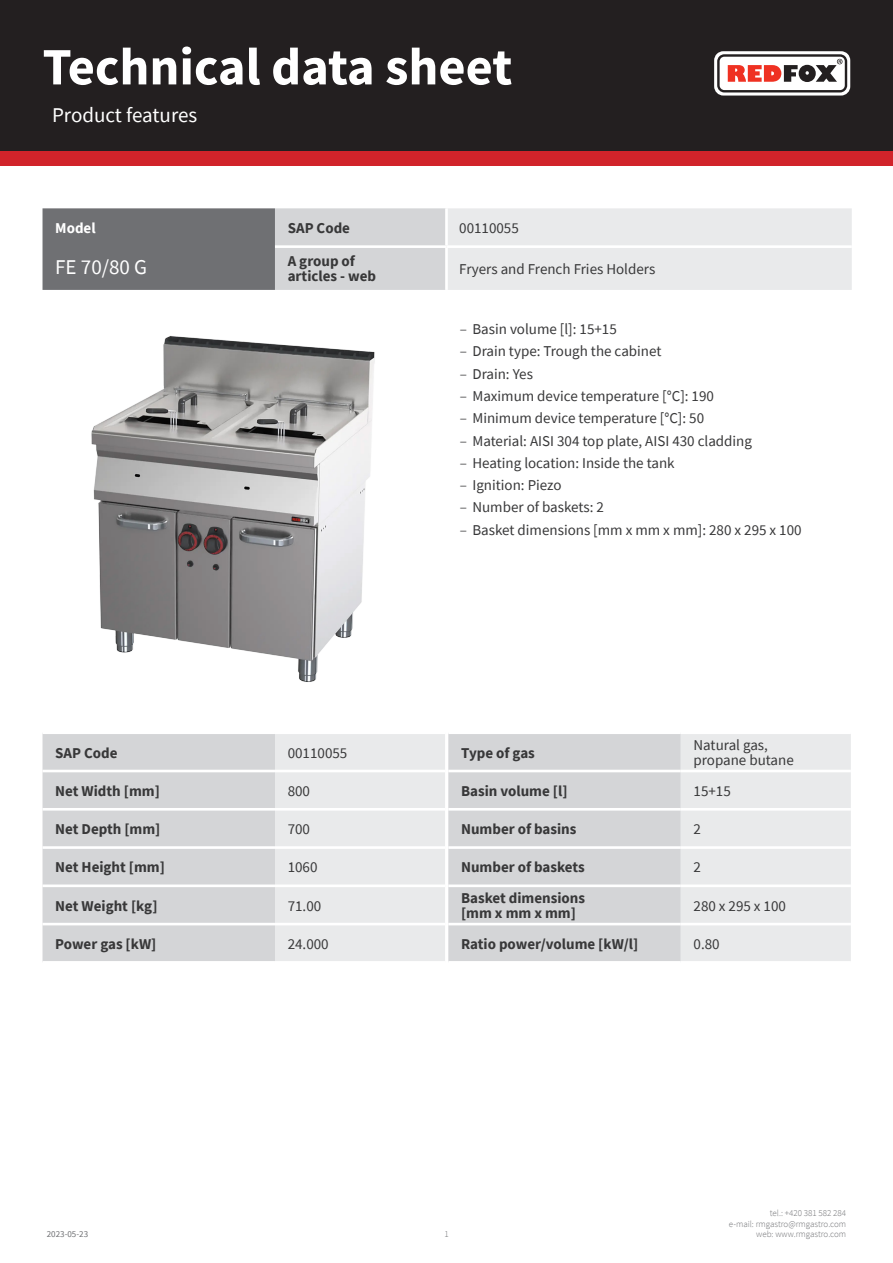
<style>
.page{position:relative;width:893px;height:1263px;background:#fff}
.page>*{position:absolute;margin:0;border:0;box-sizing:border-box;transform-origin:0 0}
.t1{font:700 52.5px "Source Sans Pro";color:#fff}
.kapitola{font:21px "Source Sans Pro";color:#fff}
.tabulka_-_headline{font:21px "Source Sans Pro";color:#fff}
.tabulka_-_text{font:15px/15px "Source Sans Pro";color:#383839}
.tabulka_-_text-2{font:700 15px/15px "Source Sans Pro";color:#383839}
.tabulka_-_text-3{font:700 15px "Source Sans Pro";color:#fff}
.t2{font:300 9px/10.8px "Source Sans Pro";color:#6f7073;text-align:right}
.t3{font:9px "Source Sans Pro";color:#6f7073}
.s1{font-weight:300}
</style>
<div class="page">
<div style="left:0;top:0;width:893px;height:166px;background:#d1232a"></div>
<div style="left:0;top:0;width:893px;height:151px;background:#231f20"></div>
<svg style="left:714px;top:51px;width:136px;height:45px"></svg>
<img style="left:91px;top:336px;width:284px;height:346px">
<div style="left:43px;top:734px;width:232px;height:227px;background:#d4d5d7"></div>
<div style="left:275px;top:734px;width:170px;height:227px;background:#e9eaeb"></div>
<hr style="left:43px;top:770px;width:232px;height:2px;background:#fff">
<hr style="left:275px;top:770px;width:170px;height:2px;background:#fff">
<hr style="left:43px;top:808px;width:232px;height:2px;background:#fff">
<hr style="left:275px;top:808px;width:170px;height:2px;background:#fff">
<hr style="left:43px;top:846px;width:232px;height:3px;background:#fff">
<hr style="left:275px;top:846px;width:170px;height:3px;background:#fff">
<hr style="left:43px;top:884px;width:232px;height:3px;background:#fff">
<hr style="left:275px;top:884px;width:170px;height:3px;background:#fff">
<hr style="left:43px;top:923px;width:232px;height:2px;background:#fff">
<hr style="left:275px;top:923px;width:170px;height:2px;background:#fff">
<div style="left:448px;top:734px;width:233px;height:227px;background:#d4d5d7"></div>
<div style="left:681px;top:734px;width:170px;height:227px;background:#e9eaeb"></div>
<hr style="left:448px;top:770px;width:233px;height:2px;background:#fff">
<hr style="left:681px;top:770px;width:170px;height:2px;background:#fff">
<hr style="left:448px;top:808px;width:233px;height:2px;background:#fff">
<hr style="left:681px;top:808px;width:170px;height:2px;background:#fff">
<hr style="left:448px;top:846px;width:233px;height:3px;background:#fff">
<hr style="left:681px;top:846px;width:170px;height:3px;background:#fff">
<hr style="left:448px;top:884px;width:233px;height:3px;background:#fff">
<hr style="left:681px;top:884px;width:170px;height:3px;background:#fff">
<hr style="left:448px;top:923px;width:233px;height:2px;background:#fff">
<hr style="left:681px;top:923px;width:170px;height:2px;background:#fff">
<svg style="left:43px;top:208px;width:809px;height:82px;background:#c0c1c3"></svg>
<hr style="left:445px;top:208px;width:3px;height:37px;background:#fff">
<hr style="left:275px;top:245px;width:171px;height:3px;background:#fff">
<hr style="left:446px;top:245px;width:406px;height:3px;background:#fff">
<hr style="left:445px;top:248px;width:3px;height:42px;background:#fff">
<h1 class="t1" style="left:43px;top:31px;width:471px">Technical data sheet</h1>
<p class="kapitola" style="left:52px;top:101px;width:147px">Product features</p>
<p class="tabulka_-_text-3" style="left:55px;top:218px;width:42px">Model</p>
<p class="tabulka_-_text-2" style="left:288px;top:220px;width:64px">SAP Code</p>
<p class="tabulka_-_text" style="left:459px;top:221px;width:61px">00110055</p>
<p class="tabulka_-_headline" style="left:55px;top:254px;width:93px">FE 70/80 G</p>
<p class="tabulka_-_text-2" style="left:288px;top:254px;width:90px">A group of articles - web</p>
<p class="tabulka_-_text" style="left:459px;top:261px;width:198px">Fryers and French Fries Holders</p>
<p class="tabulka_-_text-2" style="left:55px;top:745px;width:64px">SAP Code</p>
<p class="tabulka_-_text" style="left:288px;top:745px;width:61px">00110055</p>
<p class="tabulka_-_text-2" style="left:55px;top:783px;width:106px">Net Width [mm]</p>
<p class="tabulka_-_text" style="left:288px;top:783px;width:24px">800</p>
<p class="tabulka_-_text-2" style="left:55px;top:821px;width:107px">Net Depth [mm]</p>
<p class="tabulka_-_text" style="left:288px;top:821px;width:24px">700</p>
<p class="tabulka_-_text-2" style="left:55px;top:860px;width:111px">Net Height [mm]</p>
<p class="tabulka_-_text" style="left:288px;top:860px;width:31px">1060</p>
<p class="tabulka_-_text-2" style="left:55px;top:898px;width:104px">Net Weight [kg]</p>
<p class="tabulka_-_text" style="left:288px;top:898px;width:35px">71.00</p>
<p class="tabulka_-_text-2" style="left:55px;top:936px;width:103px">Power gas [kW]</p>
<p class="tabulka_-_text" style="left:288px;top:936px;width:43px">24.000</p>
<p class="tabulka_-_text" style="left:460px;top:322px;width:159px"><span class="s1">–</span> Basin volume [l]: 15+15</p>
<p class="tabulka_-_text" style="left:460px;top:344px;width:203px"><span class="s1">–</span> Drain type: Trough the cabinet</p>
<p class="tabulka_-_text" style="left:460px;top:366px;width:75px"><span class="s1">–</span> Drain: Yes</p>
<p class="tabulka_-_text" style="left:460px;top:388px;width:256px"><span class="s1">–</span> Maximum device temperature [°C]: 190</p>
<p class="tabulka_-_text" style="left:460px;top:411px;width:246px"><span class="s1">–</span> Minimum device temperature [°C]: 50</p>
<p class="tabulka_-_text" style="left:460px;top:433px;width:294px"><span class="s1">–</span> Material: AISI 304 top plate, AISI 430 cladding</p>
<p class="tabulka_-_text" style="left:460px;top:455px;width:216px"><span class="s1">–</span> Heating location: Inside the tank</p>
<p class="tabulka_-_text" style="left:460px;top:477px;width:103px"><span class="s1">–</span> Ignition: Piezo</p>
<p class="tabulka_-_text" style="left:460px;top:500px;width:146px"><span class="s1">–</span> Number of baskets: 2</p>
<p class="tabulka_-_text" style="left:460px;top:522px;width:343px"><span class="s1">–</span> Basket dimensions [mm x mm x mm]: 280 x 295 x 100</p>
<p class="tabulka_-_text-2" style="left:461px;top:745px;width:75px">Type of gas</p>
<p class="tabulka_-_text" style="left:693px;top:737px;width:102px">Natural gas, propane butane</p>
<p class="tabulka_-_text-2" style="left:461px;top:783px;width:108px">Basin volume [l]</p>
<p class="tabulka_-_text" style="left:693px;top:783px;width:39px">15+15</p>
<p class="tabulka_-_text-2" style="left:461px;top:821px;width:117px">Number of basins</p>
<p class="tabulka_-_text" style="left:693px;top:821px;width:9px">2</p>
<p class="tabulka_-_text-2" style="left:461px;top:860px;width:125px">Number of baskets</p>
<p class="tabulka_-_text" style="left:693px;top:860px;width:9px">2</p>
<p class="tabulka_-_text-2" style="left:461px;top:890px;width:126px">Basket dimensions [mm x mm x mm]</p>
<p class="tabulka_-_text" style="left:693px;top:898px;width:94px">280 x 295 x 100</p>
<p class="tabulka_-_text-2" style="left:461px;top:936px;width:179px">Ratio power/volume [kW/l]</p>
<p class="tabulka_-_text" style="left:693px;top:936px;width:28px">0.80</p>
<p class="t3" style="left:47px;top:1229px;width:43px">2023-05-23</p>
<p class="t2" style="left:444px;top:1229px;width:6px">1</p>
<p class="t2" style="left:729px;top:1207px;width:119px">tel.: +420 381 582 284<br>e-mail: rmgastro@rmgastro.com web: www.rmgastro.com</p>
</div>
